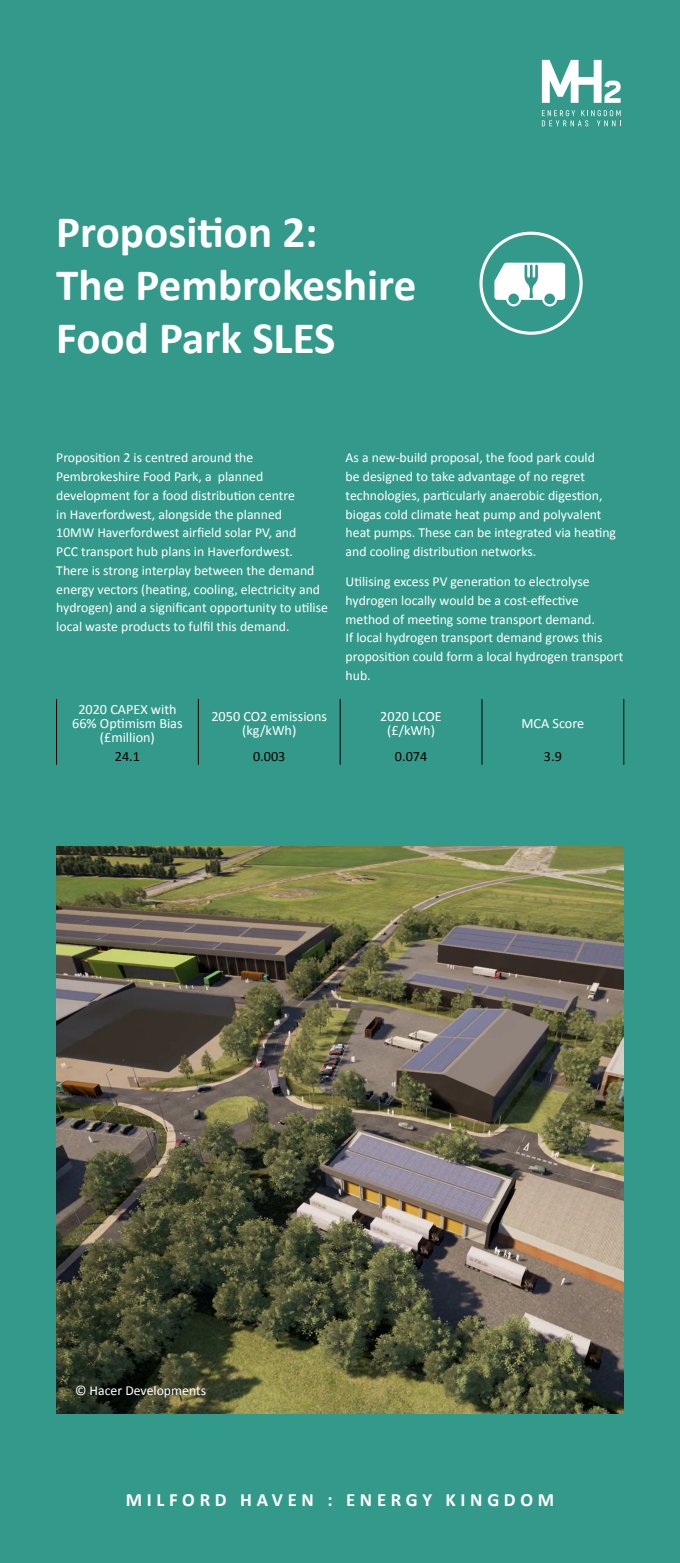
<style>
.page{position:relative;width:680px;height:1563px;background:#fff}
.page>*{position:absolute;margin:0;border:0;box-sizing:border-box;transform-origin:0 0}
.t1{font:700 45px/53.1px "Calibri";color:#fff}
.t2{font:700 18.75px "Calibri";letter-spacing:.25em;color:#fff}
.Table_Title{font:14.19px/14.2px "Calibri";color:#fff;text-align:center}
.Table_Copy{font:14.19px "Calibri";color:#000}
.t3{font:13.75px/18.8px "Calibri";color:#fff}
</style>
<div class="page">
<div style="left:0;top:0;width:679px;height:1562px;background:#339a8b"></div>
<hr style="left:56px;top:699px;width:1px;height:47px;background:#000">
<hr style="left:198px;top:699px;width:1px;height:47px;background:#000">
<hr style="left:340px;top:699px;width:1px;height:47px;background:#000">
<hr style="left:481px;top:699px;width:1px;height:47px;background:#000">
<hr style="left:623px;top:699px;width:1px;height:47px;background:#000">
<svg style="left:56px;top:746px;width:1px;height:19px"></svg>
<svg style="left:198px;top:746px;width:1px;height:19px"></svg>
<svg style="left:340px;top:746px;width:1px;height:19px"></svg>
<svg style="left:481px;top:746px;width:1px;height:19px"></svg>
<svg style="left:623px;top:746px;width:1px;height:19px"></svg>
<svg style="left:541px;top:110px;width:79px;height:16px"></svg>
<svg style="left:541px;top:60px;width:79px;height:43px"></svg>
<div style="left:479px;top:232px;width:103px;height:103px;border:3px solid #fff;border-radius:50%"></div>
<svg style="left:494px;top:263px;width:71px;height:43px"></svg>
<img style="left:56px;top:846px;width:567px;height:567px">
<p class="t1" style="left:56px;top:204px;width:361px">Proposition 2:<br>The Pembrokeshire<br>Food Park SLES</p>
<p class="t3" style="left:56px;top:448px;width:273px">Proposition 2 is centred around the Pembrokeshire Food Park, a planned development for a food distribution centre<br>in Haverfordwest, alongside the planned<br>10MW Haverfordwest airfield solar PV, and<br>PCC transport hub plans in Haverfordwest.<br>There is strong interplay between the demand energy vectors (heating, cooling, electricity and hydrogen) and a significant opportunity to utilise local waste products to fulfil this demand.</p>
<p class="t3" style="left:345px;top:448px;width:272px">As a new-build proposal, the food park could<br>be designed to take advantage of no regret technologies, particularly anaerobic digestion, biogas cold climate heat pump and polyvalent heat pumps. These can be integrated via heating and cooling distribution networks.</p>
<p class="t3" style="left:345px;top:572px;width:279px">Utilising excess PV generation to electrolyse hydrogen locally would be a cost-effective method of meeting some transport demand.<br>If local hydrogen transport demand grows this proposition could form a local hydrogen transport hub.</p>
<p class="Table_Title" style="left:72px;top:701px;width:112px">2020 CAPEX with<br>66% Optimism Bias (£million)</p>
<p class="Table_Title" style="left:211px;top:708px;width:117px">2050 CO2 emissions (kg/kWh)</p>
<p class="Table_Title" style="left:380px;top:708px;width:63px">2020 LCOE (£/kWh)</p>
<p class="Table_Title" style="left:521px;top:715px;width:64px">MCA Score</p>
<p class="Table_Copy" style="left:115px;top:746px;width:27px">24.1</p>
<p class="Table_Copy" style="left:253px;top:746px;width:34px">0.003</p>
<p class="Table_Copy" style="left:395px;top:746px;width:34px">0.074</p>
<p class="Table_Copy" style="left:543px;top:746px;width:19px">3.9</p>
<p class="t3" style="left:75px;top:1380px;width:132px">© Hacer Developments</p>
<p class="t2" style="left:126px;top:1486px;width:430px">MILFORD HAVEN : ENERGY KINGDOM</p>
</div>
